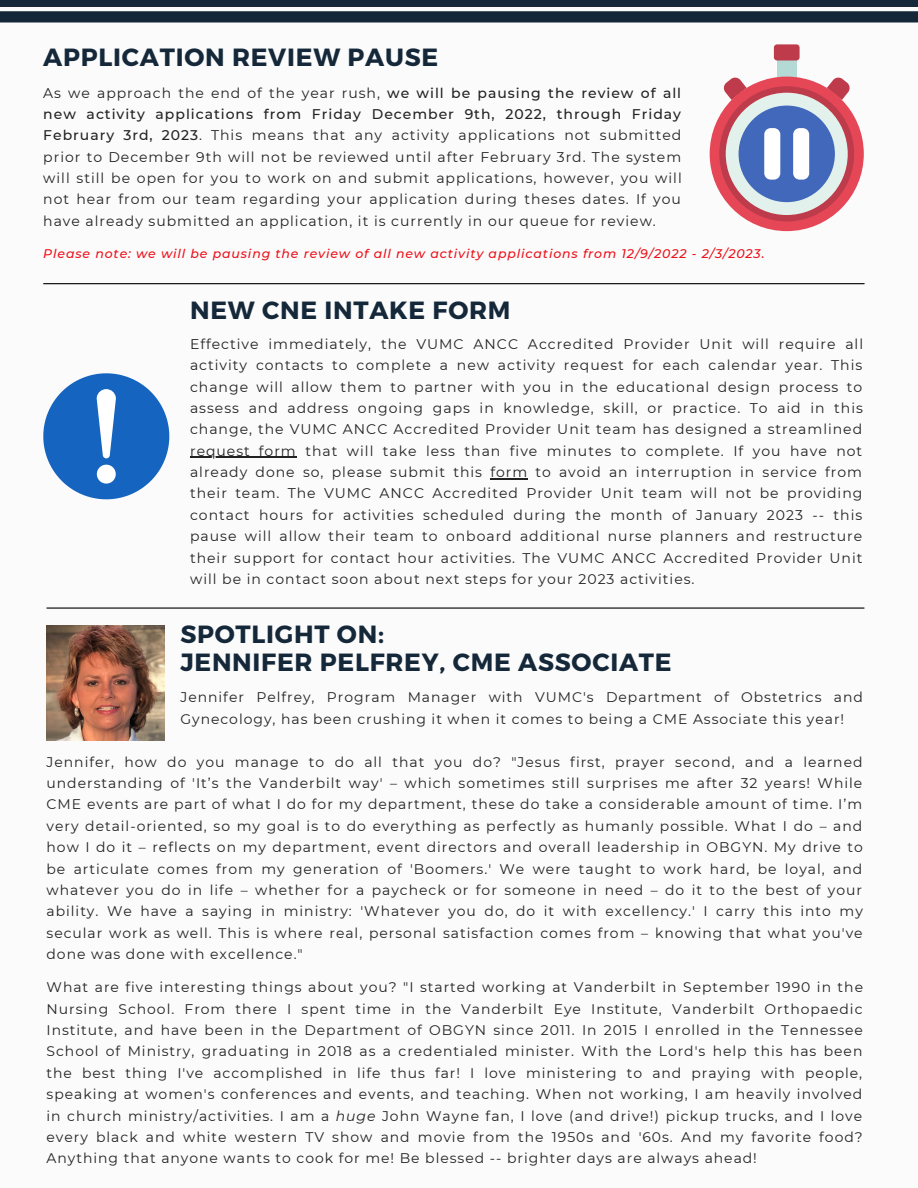
<style>
.page{position:relative;width:918px;height:1188px;background:#fbfbfb}
.page>*{position:absolute;margin:0;border:0;box-sizing:border-box;transform-origin:0 0}
.t1{font:700 24.9px/28.2px "Montserrat";letter-spacing:.03em;color:#15283a}
.t2{font:13.95px/21.3px "Montserrat";letter-spacing:.07em;color:#222;text-align:justify}
.t3{font:italic 500 12.45px "Montserrat";letter-spacing:.07em;color:#ec111a}
.s1{font-weight:500}
.s2{font-style:italic}
</style>
<div class="page">
<svg style="left:0;top:11px;width:918px;height:12px;background:#233545"></svg>
<div style="left:0;top:0;width:918px;height:7px;background:#15283a"></div>
<hr style="left:43px;top:283px;width:822px;height:1px;background:#000">
<div style="left:777px;top:57px;width:19px;height:23px;background:#b4dad5"></div>
<div style="left:774px;top:44px;width:26px;height:17px;background:#bd3b4a;border-radius:3px"></div>
<div style="left:710px;top:77px;width:154px;height:154px;background:#e54757;border-radius:50%"></div>
<svg style="left:719px;top:77px;width:135px;height:144px"></svg>
<hr style="left:190px;top:457px;width:107px;height:1px;background:#222">
<hr style="left:490px;top:478px;width:38px;height:1px;background:#222">
<svg style="left:43px;top:373px;width:126px;height:126px"></svg>
<img style="left:47px;top:626px;width:118px;height:115px">
<hr style="left:47px;top:607px;width:817px;height:2px;background:#000">
<h1 class="t1" style="left:43px;top:42px;width:397px">APPLICATION REVIEW PAUSE</h1>
<p class="t2" style="left:43px;top:82px;width:640px">As we approach the end of the year rush, <span class="s1">we will be pausing the review of all new activity applications from Friday December 9th, 2022, through Friday February 3rd, 2023</span>. This means that any activity applications not submitted prior to December 9th will not be reviewed until after February 3rd. The system will still be open for you to work on and submit applications, however, you will not hear from our team regarding your application during theses dates. If you have already submitted an application, it is currently in our queue for review.</p>
<p class="t3" style="left:43px;top:246px;width:723px">Please note: we will be pausing the review of all new activity applications from 12/9/2022 - 2/3/2023.</p>
<h1 class="t1" style="left:190px;top:295px;width:322px">NEW CNE INTAKE FORM</h1>
<p class="t2" style="left:190px;top:333px;width:675px">Effective immediately, the VUMC ANCC Accredited Provider Unit will require all activity contacts to complete a new activity request for each calendar year. This change will allow them to partner with you in the educational design process to assess and address ongoing gaps in knowledge, skill, or practice. To aid in this change, the VUMC ANCC Accredited Provider Unit team has designed a streamlined request form that will take less than five minutes to complete. If you have not already done so, please submit this form to avoid an interruption in service from their team. The VUMC ANCC Accredited Provider Unit team will not be providing contact hours for activities scheduled during the month of January 2023 -- this pause will allow their team to onboard additional nurse planners and restructure their support for contact hour activities. The VUMC ANCC Accredited Provider Unit will be in contact soon about next steps for your 2023 activities.</p>
<h1 class="t1" style="left:180px;top:619px;width:493px">SPOTLIGHT ON:<br>JENNIFER PELFREY, CME ASSOCIATE</h1>
<p class="t2" style="left:180px;top:687px;width:684px">Jennifer Pelfrey, Program Manager with VUMC's Department of Obstetrics and<br>Gynecology, has been crushing it when it comes to being a CME Associate this year!</p>
<p class="t2" style="left:47px;top:751px;width:818px">Jennifer, how do you manage to do all that you do? "Jesus first, prayer second, and a learned understanding of 'It’s the Vanderbilt way' – which sometimes still surprises me after 32 years! While CME events are part of what I do for my department, these do take a considerable amount of time. I’m very detail-oriented, so my goal is to do everything as perfectly as humanly possible. What I do – and how I do it – reflects on my department, event directors and overall leadership in OBGYN. My drive to be articulate comes from my generation of 'Boomers.' We were taught to work hard, be loyal, and whatever you do in life – whether for a paycheck or for someone in need – do it to the best of your ability. We have a saying in ministry: 'Whatever you do, do it with excellency.' I carry this into my secular work as well. This is where real, personal satisfaction comes from – knowing that what you've done was done with excellence."</p>
<p class="t2" style="left:47px;top:977px;width:818px">What are five interesting things about you? "I started working at Vanderbilt in September 1990 in the Nursing School. From there I spent time in the Vanderbilt Eye Institute, Vanderbilt Orthopaedic Institute, and have been in the Department of OBGYN since 2011. In 2015 I enrolled in the Tennessee School of Ministry, graduating in 2018 as a credentialed minister. With the Lord's help this has been the best thing I've accomplished in life thus far! I love ministering to and praying with people, speaking at women's conferences and events, and teaching. When not working, I am heavily involved in church ministry/activities. I am a <span class="s2">huge</span> John Wayne fan, I love (and drive!) pickup trucks, and I love every black and white western TV show and movie from the 1950s and '60s. And my favorite food?<br>Anything that anyone wants to cook for me! Be blessed -- brighter days are always ahead!</p>
</div>
